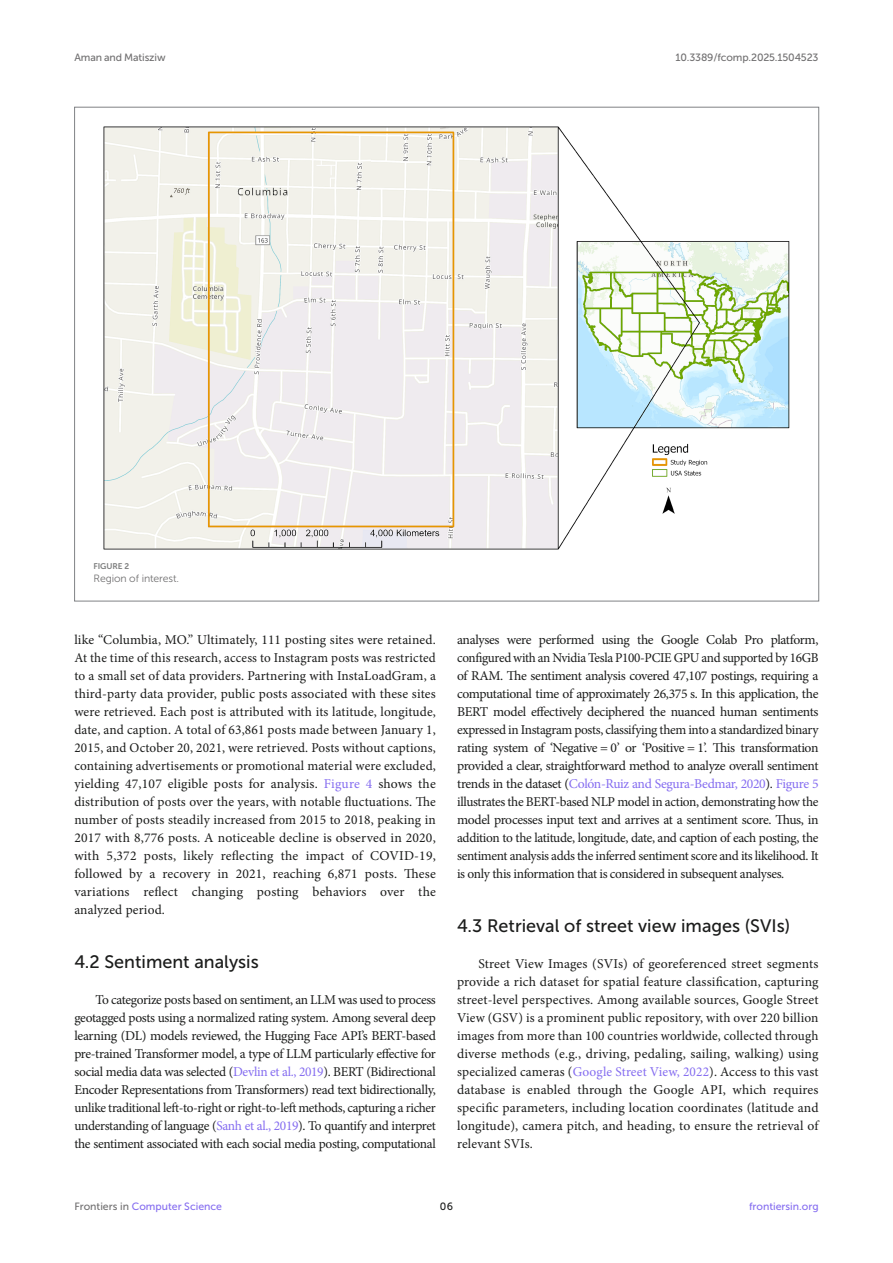
<style>
.page{position:relative;width:893px;height:1263px;background:#fff}
.page>*{position:absolute;margin:0;border:0;box-sizing:border-box;transform-origin:0 0}
.HEAD_2{font:18px "Museo Sans 500";color:#1b1c1b}
.TEXT{font:13.5px/18px "Minion Pro";letter-spacing:-.015em;color:#1b1c1b;text-align:justify}
.t1{font:10.5px "Museo Sans 500";letter-spacing:-.015em;color:#706f70}
.t2{font:10.5px "Museo Sans 500";color:#856df0}
.FIG_LEG{font:10.5px "Museo Sans 300";letter-spacing:-.01em;color:#706f70}
.t3{font:10.5px "Museo Sans 500";color:#1b1c1b}
.FIG_HD{font:8.25px "Museo Sans 700";letter-spacing:-.01em;color:#7e7f7f}
.s1{color:#856df0}
.s2{color:#706f70}
</style>
<div class="page">
<img style="left:104px;top:126px;width:685px;height:424px">
<p class="t1" style="left:74px;top:52px;width:93px">Aman and Matisziw</p>
<p class="t1" style="left:676px;top:52px;width:144px">10.3389/fcomp.2025.1504523</p>
<p class="FIG_HD" style="left:94px;top:561px;width:37px">FIGURE 2</p>
<p class="FIG_LEG" style="left:94px;top:573px;width:87px">Region of interest.</p>
<p class="TEXT" style="left:74px;top:631px;width:363px">like “Columbia, MO.” Ultimately, 111 posting sites were retained.<br>At the time of this research, access to Instagram posts was restricted to a small set of data providers. Partnering with InstaLoadGram, a third-party data provider, public posts associated with these sites were retrieved. Each post is attributed with its latitude, longitude, date, and caption. A total of 63,861 posts made between January 1, 2015, and October 20, 2021, were retrieved. Posts without captions, containing advertisements or promotional material were excluded, yielding 47,107 eligible posts for analysis. <span class="s1">Figure 4</span> shows the distribution of posts over the years, with notable fluctuations. The number of posts steadily increased from 2015 to 2018, peaking in 2017 with 8,776 posts. A noticeable decline is observed in 2020, with 5,372 posts, likely reflecting the impact of COVID-19, followed by a recovery in 2021, reaching 6,871 posts. These variations reflect changing posting behaviors over the analyzed period.</p>
<p class="HEAD_2" style="left:74px;top:952px;width:186px">4.2 Sentiment analysis</p>
<p class="TEXT" style="left:74px;top:991px;width:363px;text-indent:21px">To categorize posts based on sentiment, an LLM was used to process geotagged posts using a normalized rating system. Among several deep learning (DL) models reviewed, the Hugging Face API’s BERT-based pre-trained Transformer model, a type of LLM particularly effective for social media data was selected (<span class="s1">Devlin et al., 2019</span>). BERT (Bidirectional Encoder Representations from Transformers) read text bidirectionally, unlike traditional left-to-right or right-to-left methods, capturing a richer understanding of language (<span class="s1">Sanh et al., 2019</span>). To quantify and interpret the sentiment associated with each social media posting, computational</p>
<p class="TEXT" style="left:457px;top:631px;width:363px">analyses were performed using the Google Colab Pro platform, configured with an Nvidia Tesla P100-PCIE GPU and supported by 16GB of RAM. The sentiment analysis covered 47,107 postings, requiring a computational time of approximately 26,375 s. In this application, the BERT model effectively deciphered the nuanced human sentiments expressed in Instagram posts, classifying them into a standardized binary rating system of ‘Negative = 0’ or ‘Positive = 1’. This transformation provided a clear, straightforward method to analyze overall sentiment trends in the dataset (<span class="s1">Colón-Ruiz and Segura-Bedmar, 2020</span>). <span class="s1">Figure 5 </span>illustrates the BERT-based NLP model in action, demonstrating how the model processes input text and arrives at a sentiment score. Thus, in addition to the latitude, longitude, date, and caption of each posting, the sentiment analysis adds the inferred sentiment score and its likelihood. It is only this information that is considered in subsequent analyses.</p>
<p class="HEAD_2" style="left:457px;top:916px;width:335px">4.3 Retrieval of street view images (SVIs)</p>
<p class="TEXT" style="left:457px;top:955px;width:363px;text-indent:21px">Street View Images (SVIs) of georeferenced street segments provide a rich dataset for spatial feature classification, capturing street-level perspectives. Among available sources, Google Street View (GSV) is a prominent public repository, with over 220 billion images from more than 100 countries worldwide, collected through diverse methods (e.g., driving, pedaling, sailing, walking) using specialized cameras (<span class="s1">Google Street View, 2022</span>). Access to this vast database is enabled through the Google API, which requires specific parameters, including location coordinates (latitude and longitude), camera pitch, and heading, to ensure the retrieval of relevant SVIs.</p>
<p class="t2" style="left:74px;top:1200px;width:149px"><span class="s2">Frontiers in</span> Computer Science</p>
<p class="t3" style="left:440px;top:1200px;width:15px">06</p>
<p class="t2" style="left:749px;top:1200px;width:71px">frontiersin.org</p>
</div>
